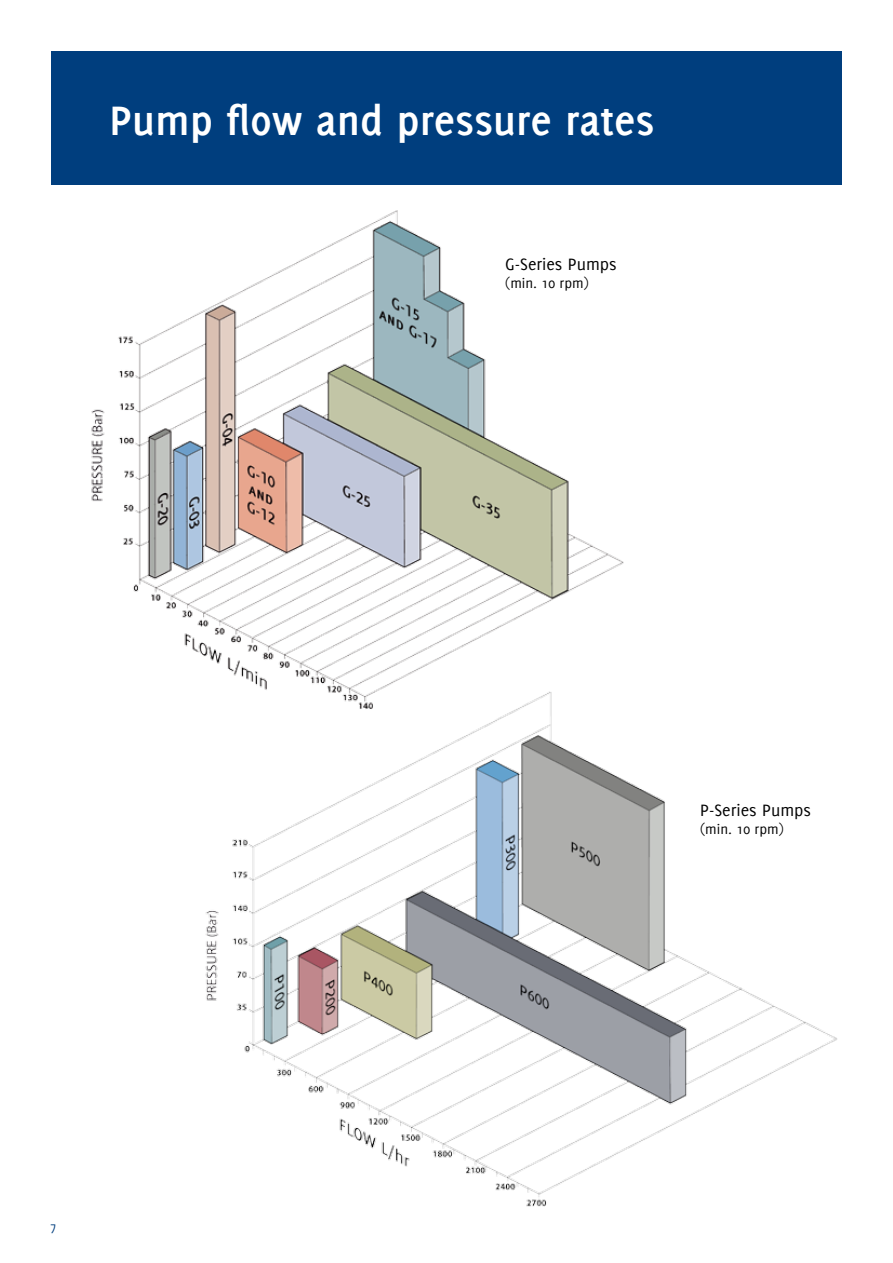
<style>
.page{position:relative;width:893px;height:1263px;background:#fff}
.page>*{position:absolute;margin:0;border:0;box-sizing:border-box;transform-origin:0 0}
.t1{font:700 45px "Delicious";color:#fff}
.t2{font:18px "Delicious";color:#000}
.t3{font:15px "Delicious";color:#000}
.t4{font:13.5px "Delicious";color:#003e7e}
</style>
<div class="page">
<img style="left:205px;top:737px;width:632px;height:470px">
<div style="left:51px;top:52px;width:791px;height:133px;background:#003e7e"></div>
<img style="left:91px;top:210px;width:533px;height:527px">
<h1 class="t1" style="left:110px;top:94px;width:546px">Pump flow and pressure rates</h1>
<p class="t2" style="left:505px;top:254px;width:113px">G-Series Pumps</p>
<p class="t3" style="left:505px;top:274px;width:85px">(min. 10 rpm)</p>
<p class="t4" style="left:50px;top:1219px;width:8px">7</p>
<p class="t2" style="left:700px;top:800px;width:112px">P-Series Pumps</p>
<p class="t3" style="left:700px;top:820px;width:85px">(min. 10 rpm)</p>
</div>
